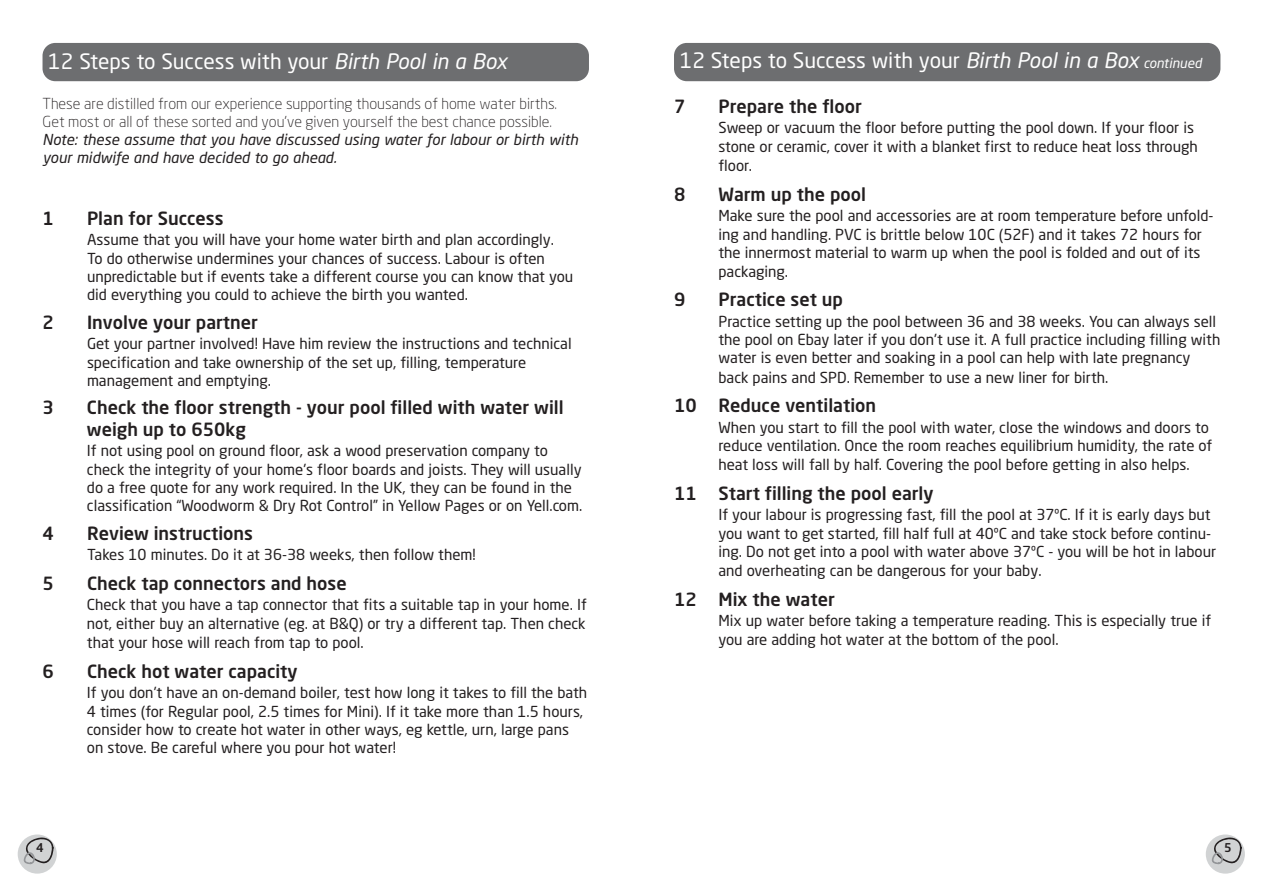
<style>
.page{position:relative;width:1263px;height:893px;background:#fff}
.page>*{position:absolute;margin:0;border:0;box-sizing:border-box;transform-origin:0 0}
.t1{font:21px "Neo Sans Std";color:#fff}
.t2{font:500 18px/21.6px "Neo Sans Std";color:#231f20}
.t3{font:15px/18.6px "Neo Sans Std";color:#231f20}
.t4{font:300 15px/18px "Neo Sans Std";color:#231f20}
.t5{font:italic 15px/18px "Neo Sans Std";color:#231f20}
.t6{font:500 12px "Neo Sans Std";color:#231f20}
.s1{font-style:italic}
.s2{font-style:italic;font-size:13.5px}
</style>
<div class="page">
<div style="left:43px;top:43px;width:546px;height:38px;background:#6d6e70;border-radius:13px"></div>
<div style="left:1206px;top:834px;width:39px;height:40px;background:#d1d3d4;border-radius:50%"></div>
<svg style="left:1211px;top:834px;width:30px;height:31px"></svg>
<div style="left:18px;top:834px;width:39px;height:40px;background:#d1d3d4;border-radius:50%"></div>
<svg style="left:23px;top:834px;width:31px;height:31px"></svg>
<div style="left:674px;top:43px;width:546px;height:38px;background:#6d6e70;border-radius:13px"></div>
<h1 class="t1" style="left:48px;top:54px;width:461px">12 Steps to Success with your <span class="s1">Birth Pool in a Box</span></h1>
<p class="t4" style="left:43px;top:97px;width:516px">These are distilled from our experience supporting thousands of home water births.<br>Get most or all of these sorted and you've given yourself the best chance possible.</p>
<p class="t5" style="left:43px;top:133px;width:537px">Note: these assume that you have discussed using water for labour or birth with your midwife and have decided to go ahead.</p>
<p class="t2" style="left:43px;top:209px;width:13px">1</p>
<p class="t2" style="left:87px;top:209px;width:138px">Plan for Success</p>
<p class="t3" style="left:87px;top:232px;width:488px;line-height:18.1px">Assume that you will have your home water birth and plan accordingly.<br>To do otherwise undermines your chances of success. Labour is often unpredictable but if events take a different course you can know that you did everything you could to achieve the birth you wanted.</p>
<p class="t2" style="left:43px;top:313px;width:13px">2</p>
<p class="t2" style="left:87px;top:313px;width:172px">Involve your partner</p>
<p class="t3" style="left:87px;top:336px;width:486px">Get your partner involved! Have him review the instructions and technical specification and take ownership of the set up, filling, temperature management and emptying.</p>
<p class="t2" style="left:43px;top:399px;width:13px">3</p>
<p class="t2" style="left:87px;top:399px;width:478px">Check the floor strength - your pool filled with water will weigh up to 650kg</p>
<p class="t3" style="left:87px;top:444px;width:497px;line-height:18.1px">If not using pool on ground floor, ask a wood preservation company to check the integrity of your home's floor boards and joists. They will usually do a free quote for any work required. In the UK, they can be found in the classification “Woodworm &amp; Dry Rot Control” in Yellow Pages or on Yell.com.</p>
<p class="t2" style="left:43px;top:525px;width:13px">4</p>
<p class="t2" style="left:87px;top:525px;width:168px">Review instructions</p>
<p class="t3" style="left:87px;top:547px;width:390px">Takes 10 minutes. Do it at 36-38 weeks, then follow them!</p>
<p class="t2" style="left:43px;top:575px;width:13px">5</p>
<p class="t2" style="left:87px;top:575px;width:261px">Check tap connectors and hose</p>
<p class="t3" style="left:87px;top:597px;width:501px;text-align:justify">Check that you have a tap connector that fits a suitable tap in your home. If not, either buy an alternative (eg. at B&amp;Q) or try a different tap. Then check that your hose will reach from tap to pool.</p>
<p class="t2" style="left:43px;top:662px;width:13px">6</p>
<p class="t2" style="left:87px;top:662px;width:212px">Check hot water capacity</p>
<p class="t3" style="left:87px;top:685px;width:502px;line-height:18.1px">If you don't have an on-demand boiler, test how long it takes to fill the bath 4 times (for Regular pool, 2.5 times for Mini). If it take more than 1.5 hours, consider how to create hot water in other ways, eg kettle, urn, large pans on stove. Be careful where you pour hot water!</p>
<h1 class="t1" style="left:680px;top:53px;width:523px">12 Steps to Success with your <span class="s1">Birth Pool in a Box</span> <span class="s2">continued</span></h1>
<p class="t2" style="left:674px;top:98px;width:13px">7</p>
<p class="t2" style="left:718px;top:98px;width:145px">Prepare the floor</p>
<p class="t3" style="left:718px;top:120px;width:481px">Sweep or vacuum the floor before putting the pool down. If your floor is stone or ceramic, cover it with a blanket first to reduce heat loss through floor.</p>
<p class="t2" style="left:674px;top:186px;width:13px">8</p>
<p class="t2" style="left:718px;top:186px;width:149px">Warm up the pool</p>
<p class="t3" style="left:718px;top:208px;width:497px">Make sure the pool and accessories are at room temperature before unfold&shy;ing and handling. PVC is brittle below 10C (52F) and it takes 72 hours for the innermost material to warm up when the pool is folded and out of its packaging.</p>
<p class="t2" style="left:674px;top:291px;width:13px">9</p>
<p class="t2" style="left:718px;top:291px;width:126px">Practice set up</p>
<p class="t3" style="left:718px;top:314px;width:503px">Practice setting up the pool between 36 and 38 weeks. You can always sell the pool on Ebay later if you don't use it. A full practice including filling with water is even better and soaking in a pool can help with late pregnancy back pains and SPD. Remember to use a new liner for birth.</p>
<p class="t2" style="left:674px;top:397px;width:204px">10 Reduce ventilation</p>
<p class="t3" style="left:718px;top:419px;width:495px">When you start to fill the pool with water, close the windows and doors to reduce ventilation. Once the room reaches equilibrium humidity, the rate of heat loss will fall by half. Covering the pool before getting in also helps.</p>
<p class="t2" style="left:674px;top:485px;width:261px">11 Start filling the pool early</p>
<p class="t3" style="left:718px;top:507px;width:499px">If your labour is progressing fast, fill the pool at 37ºC. If it is early days but you want to get started, fill half full at 40ºC and take stock before continu&shy;ing. Do not get into a pool with water above 37ºC - you will be hot in labour and overheating can be dangerous for your baby.</p>
<p class="t2" style="left:674px;top:590px;width:162px">12 Mix the water</p>
<p class="t3" style="left:718px;top:613px;width:494px">Mix up water before taking a temperature reading. This is especially true if you are adding hot water at the bottom of the pool.</p>
<p class="t6" style="left:36px;top:843px;width:9px">4</p>
<p class="t6" style="left:1224px;top:843px;width:9px">5</p>
</div>
